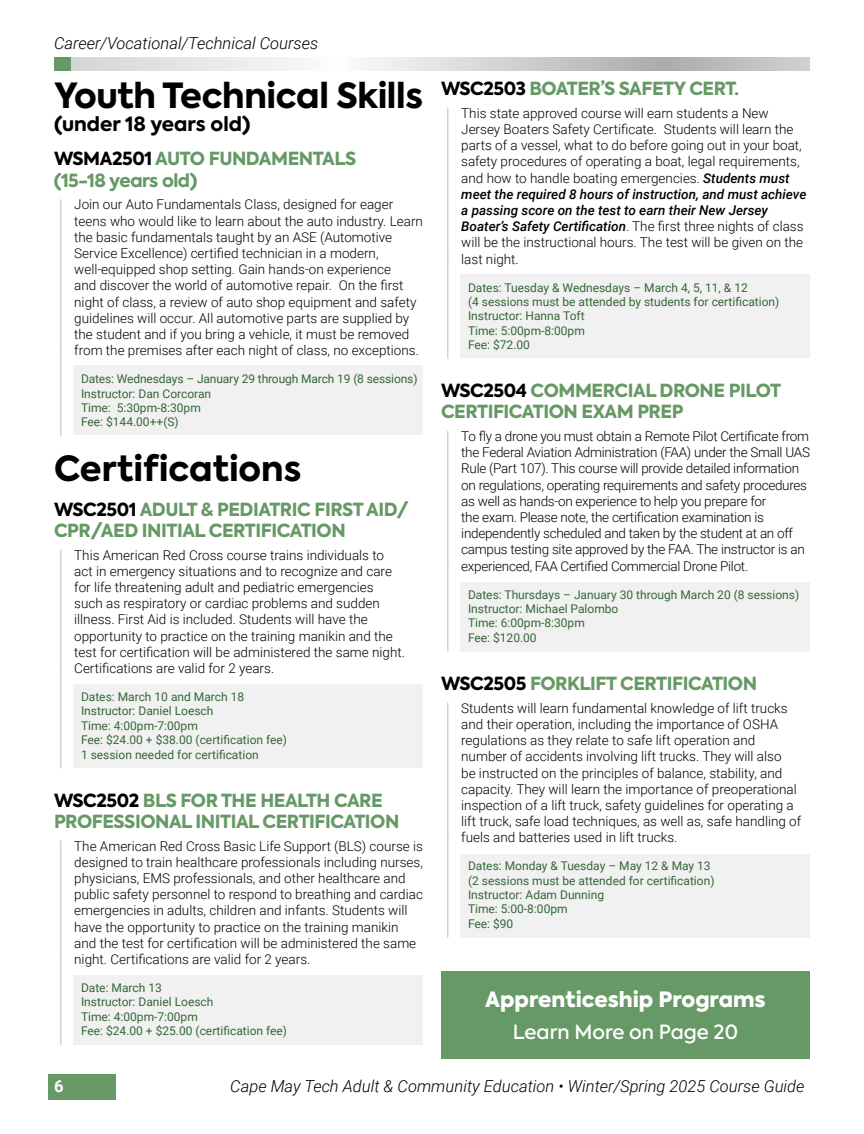
<style>
.page{position:relative;width:864px;height:1134px;background:#fff}
.page>*{position:absolute;margin:0;border:0;box-sizing:border-box;transform-origin:0 0}
.t1{font:800 34.5px "Axiforma";letter-spacing:-.01em;color:#000}
.t2{font:900 21px "Axiforma";color:#fff}
.t3{font:800 19.5px "Axiforma";color:#000}
.t4{font:500 19.5px "Axiforma";color:#fff}
.t5{font:800 18px/21px "Axiforma";letter-spacing:-.025em;color:#696}
.t6{font:italic 300 16.5px "Roboto";color:#000}
.t7{font:700 16.5px "Roboto";color:#fff}
.t8{font:300 13.5px/16.2px "Roboto";color:#000}
.t9{font:300 13.5px/16.2px "Roboto";letter-spacing:-.02em;color:#000}
.t10{font:12px/14.4px "Roboto";color:#346735}
.s1{color:#000}
.s2{font-weight:500;font-style:italic}
</style>
<div class="page">
<svg style="left:71px;top:57px;width:739px;height:13px"></svg>
<div style="left:54px;top:57px;width:17px;height:13px;background:#696"></div>
<div style="left:48px;top:1074px;width:68px;height:26px;background:#679966"></div>
<div style="left:73px;top:365px;width:350px;height:70px;background:#f1f1f2"></div>
<div style="left:73px;top:975px;width:350px;height:70px;background:#f1f1f2"></div>
<div style="left:73px;top:685px;width:350px;height:83px;background:#f1f1f2"></div>
<div style="left:460px;top:274px;width:350px;height:83px;background:#f1f1f2"></div>
<div style="left:460px;top:582px;width:350px;height:70px;background:#f1f1f2"></div>
<div style="left:460px;top:854px;width:350px;height:83px;background:#f1f1f2"></div>
<div style="left:441px;top:971px;width:369px;height:87px;background:#696"></div>
<hr style="left:60px;top:199px;width:2px;height:153px;background:#d1d3d4">
<hr style="left:60px;top:347px;width:2px;height:89px;background:#d1d3d4">
<hr style="left:60px;top:550px;width:2px;height:120px;background:#d1d3d4">
<hr style="left:60px;top:665px;width:2px;height:103px;background:#d1d3d4">
<hr style="left:60px;top:840px;width:2px;height:121px;background:#d1d3d4">
<hr style="left:60px;top:956px;width:2px;height:89px;background:#d1d3d4">
<hr style="left:447px;top:108px;width:1px;height:152px;background:#d1d3d4">
<hr style="left:447px;top:256px;width:1px;height:103px;background:#d1d3d4">
<hr style="left:447px;top:431px;width:1px;height:136px;background:#d1d3d4">
<hr style="left:447px;top:563px;width:1px;height:89px;background:#d1d3d4">
<hr style="left:447px;top:703px;width:1px;height:136px;background:#d1d3d4">
<hr style="left:447px;top:834px;width:1px;height:104px;background:#d1d3d4">
<p class="t6" style="left:54px;top:31px;width:266px">Career/Vocational/Technical Courses</p>
<h1 class="t1" style="left:54px;top:71px;width:371px">Youth Technical Skills</h1>
<h3 class="t3" style="left:54px;top:110px;width:198px">(under 18 years old)</h3>
<h3 class="t5" style="left:54px;top:149px;width:304px"><span class="s1">WSMA2501</span> AUTO FUNDAMENTALS (15-18 years old)</h3>
<p class="t8" style="left:74px;top:196px;width:350px">Join our Auto Fundamentals Class, designed for eager teens who would like to learn about the auto industry. Learn the basic fundamentals taught by an ASE (Automotive Service Excellence) certified technician in a modern, well-equipped shop setting. Gain hands-on experience<br>and discover the world of automotive repair. On the first night of class, a review of auto shop equipment and safety guidelines will occur. All automotive parts are supplied by the student and if you bring a vehicle, it must be removed from the premises after each night of class, no exceptions.</p>
<p class="t10" style="left:81px;top:371px;width:338px">Dates: Wednesdays – January 29 through March 19 (8 sessions)<br>Instructor: Dan Corcoran<br>Time: 5:30pm-8:30pm<br>Fee: $144.00++(S)</p>
<h1 class="t1" style="left:54px;top:445px;width:249px">Certifications</h1>
<h3 class="t5" style="left:54px;top:499px;width:356px"><span class="s1">WSC2501</span> ADULT &amp; PEDIATRIC FIRST AID/<br>CPR/AED INITIAL CERTIFICATION</h3>
<p class="t8" style="left:74px;top:546px;width:332px">This American Red Cross course trains individuals to act in emergency situations and to recognize and care for life threatening adult and pediatric emergencies such as respiratory or cardiac problems and sudden illness. First Aid is included. Students will have the opportunity to practice on the training manikin and the test for certification will be administered the same night.<br>Certifications are valid for 2 years.</p>
<p class="t10" style="left:81px;top:689px;width:208px">Dates: March 10 and March 18<br>Instructor: Daniel Loesch<br>Time: 4:00pm-7:00pm<br>Fee: $24.00 + $38.00 (certification fee)<br>1 session needed for certification</p>
<h3 class="t5" style="left:54px;top:790px;width:347px"><span class="s1">WSC2502</span> BLS FOR THE HEALTH CARE<br>PROFESSIONAL INITIAL CERTIFICATION</h3>
<p class="t8" style="left:74px;top:837px;width:350px">The American Red Cross Basic Life Support (BLS) course is designed to train healthcare professionals including nurses, physicians, EMS professionals, and other healthcare and public safety personnel to respond to breathing and cardiac emergencies in adults, children and infants. Students will have the opportunity to practice on the training manikin and the test for certification will be administered the same night. Certifications are valid for 2 years.</p>
<p class="t10" style="left:81px;top:980px;width:208px">Date: March 13<br>Instructor: Daniel Loesch<br>Time: 4:00pm-7:00pm<br>Fee: $24.00 + $25.00 (certification fee)</p>
<h3 class="t5" style="left:441px;top:78px;width:300px"><span class="s1">WSC2503</span> BOATER’S SAFETY CERT.</h3>
<p class="t8" style="left:461px;top:104px;width:347px">This state approved course will earn students a New Jersey Boaters Safety Certificate. Students will learn the parts of a vessel, what to do before going out in your boat, safety procedures of operating a boat, legal requirements, and how to handle boating emergencies. <span class="s2">Students must meet the required 8 hours of instruction, and must achieve a passing score on the test to earn their New Jersey Boater’s Safety Certification</span>. The first three nights of class will be the instructional hours. The test will be given on the last night.</p>
<p class="t10" style="left:468px;top:280px;width:313px">Dates: Tuesday &amp; Wednesdays – March 4, 5, 11, &amp; 12<br>(4 sessions must be attended by students for certification)<br>Instructor: Hanna Toft<br>Time: 5:00pm-8:00pm<br>Fee: $72.00</p>
<h3 class="t5" style="left:441px;top:380px;width:342px"><span class="s1">WSC2504</span> COMMERCIAL DRONE PILOT<br>CERTIFICATION EXAM PREP</h3>
<p class="t9" style="left:461px;top:428px;width:350px">To fly a drone you must obtain a Remote Pilot Certificate from the Federal Aviation Administration (FAA) under the Small UAS Rule (Part 107). This course will provide detailed information on regulations, operating requirements and safety procedures as well as hands-on experience to help you prepare for<br>the exam. Please note, the certification examination is independently scheduled and taken by the student at an off campus testing site approved by the FAA. The instructor is an experienced, FAA Certified Commercial Drone Pilot.</p>
<p class="t10" style="left:468px;top:587px;width:333px">Dates: Thursdays – January 30 through March 20 (8 sessions)<br>Instructor: Michael Palombo<br>Time: 6:00pm-8:30pm<br>Fee: $120.00</p>
<h3 class="t5" style="left:441px;top:673px;width:318px"><span class="s1">WSC2505</span> FORKLIFT CERTIFICATION</h3>
<p class="t8" style="left:461px;top:699px;width:342px">Students will learn fundamental knowledge of lift trucks and their operation, including the importance of OSHA regulations as they relate to safe lift operation and number of accidents involving lift trucks. They will also<br>be instructed on the principles of balance, stability, and capacity. They will learn the importance of preoperational inspection of a lift truck, safety guidelines for operating a lift truck, safe load techniques, as well as, safe handling of fuels and batteries used in lift trucks.</p>
<p class="t10" style="left:468px;top:858px;width:248px">Dates: Monday &amp; Tuesday – May 12 &amp; May 13 (2 sessions must be attended for certification)<br>Instructor: Adam Dunning<br>Time: 5:00-8:00pm<br>Fee: $90</p>
<h2 class="t2" style="left:485px;top:985px;width:282px">Apprenticeship Programs</h2>
<h3 class="t4" style="left:513px;top:1019px;width:227px">Learn More on Page 20</h3>
<p class="t7" style="left:54px;top:1075px;width:11px">6</p>
<p class="t6" style="left:230px;top:1075px;width:576px">Cape May Tech Adult &amp; Community Education • Winter/Spring 2025 Course Guide</p>
</div>
